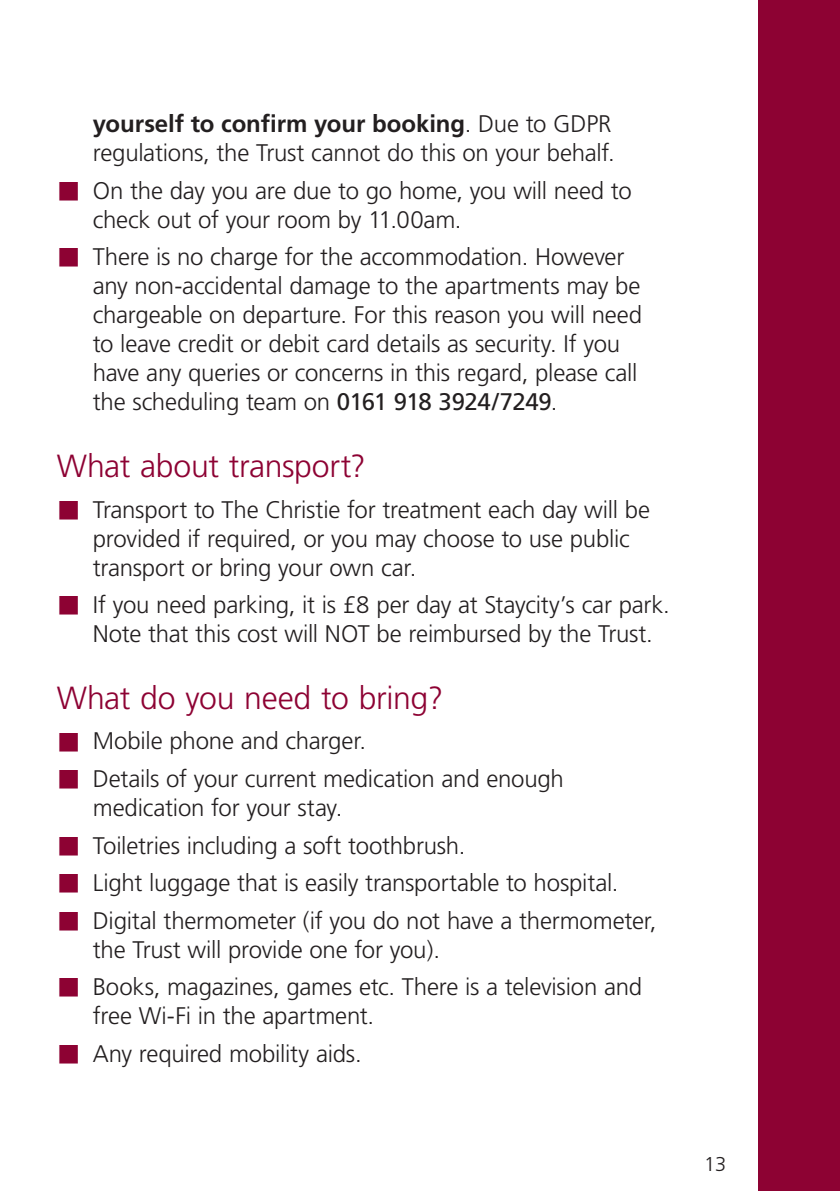
<style>
.page{position:relative;width:840px;height:1191px;background:#fff}
.page>*{position:absolute;margin:0;border:0;box-sizing:border-box;transform-origin:0 0}
.HEADING{font:300 32px "Frutiger";letter-spacing:-.01em;color:#8d0233}
.t1{font:300 24px/29px "Frutiger";letter-spacing:-.01em;color:#231f20}
.t2{font:300 20px "Frutiger";color:#231f20}
.s1{font-weight:700}
.s2{font-weight:400}
</style>
<div class="page">
<div style="left:758px;top:0;width:81px;height:1191px;background:#8d0233"></div>
<p class="t1" style="left:93px;top:109px;width:520px"><span class="s1">yourself to confirm your booking</span>. Due to GDPR regulations, the Trust cannot do this on your behalf.</p>
<p class="t1" style="left:93px;top:176px;width:540px">On the day you are due to go home, you will need to check out of your room by 11.00am.</p>
<p class="t1" style="left:93px;top:242px;width:550px">There is no charge for the accommodation. However any non-accidental damage to the apartments may be chargeable on departure. For this reason you will need to leave credit or debit card details as security. If you have any queries or concerns in this regard, please call the scheduling team on <span class="s2">0161 918 3924/7249</span>.</p>
<p class="HEADING" style="left:57px;top:448px;width:310px">What about transport?</p>
<p class="t1" style="left:93px;top:495px;width:558px">Transport to The Christie for treatment each day will be provided if required, or you may choose to use public transport or bring your own car.</p>
<p class="t1" style="left:93px;top:590px;width:573px">If you need parking, it is £8 per day at Staycity’s car park.<br>Note that this cost will NOT be reimbursed by the Trust.</p>
<p class="HEADING" style="left:57px;top:680px;width:388px">What do you need to bring?</p>
<p class="t1" style="left:93px;top:726px;width:270px">Mobile phone and charger.</p>
<p class="t1" style="left:93px;top:764px;width:472px">Details of your current medication and enough medication for your stay.</p>
<p class="t1" style="left:93px;top:830px;width:369px">Toiletries including a soft toothbrush.</p>
<p class="t1" style="left:93px;top:868px;width:522px">Light luggage that is easily transportable to hospital.</p>
<p class="t1" style="left:93px;top:905px;width:565px">Digital thermometer (if you do not have a thermometer, the Trust will provide one for you).</p>
<p class="t1" style="left:93px;top:972px;width:550px">Books, magazines, games etc. There is a television and free Wi-Fi in the apartment.</p>
<p class="t1" style="left:93px;top:1038px;width:266px">Any required mobility aids.</p>
<p class="t2" style="left:703px;top:1152px;width:24px">13</p>
</div>
